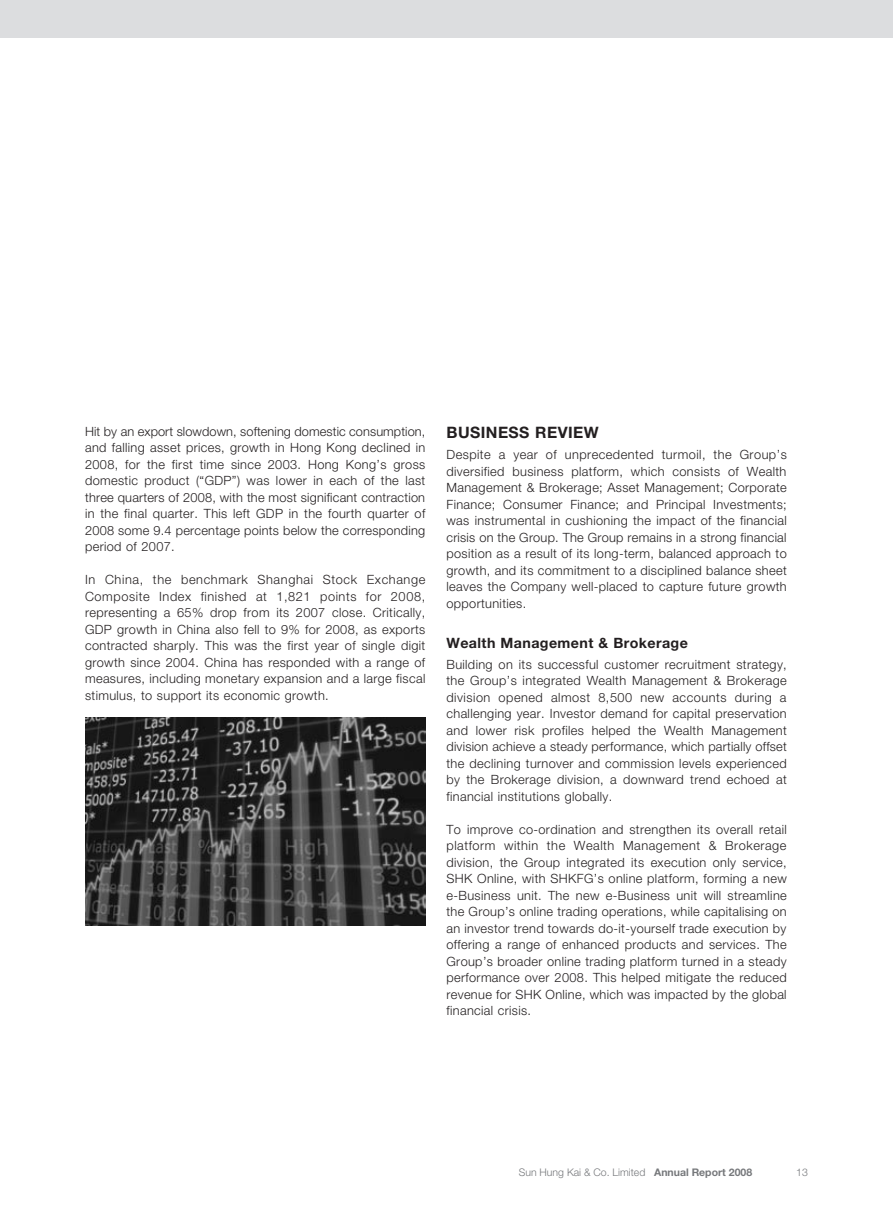
<style>
.page{position:relative;width:893px;height:1212px;background:#fff}
.page>*{position:absolute;margin:0;border:0;box-sizing:border-box;transform-origin:0 0}
._01_E_Heading_Body{font:700 15.75px "Helvetica Neue LT Std";letter-spacing:.03em;color:#231f20}
._02_E_Subheading_Bod{font:700 14.25px "Helvetica Neue LT Std";letter-spacing:.03em;color:#231f20}
._00_E_Body_Text{font:300 12.75px/16.5px "Helvetica Neue LT Std";letter-spacing:.03em;color:#231f20;text-align:justify}
.t1{font:300 10.5px "Helvetica Neue LT Std";color:#76787b}
.s1{font-weight:700}
</style>
<div class="page">
<div style="left:0;top:0;width:893px;height:37px;background:#dcdddf"></div>
<img style="left:85px;top:718px;width:340px;height:207px">
<p class="_00_E_Body_Text" style="left:85px;top:423px;width:342px">Hit by an export slowdown, softening domestic consumption, and falling asset prices, growth in Hong Kong declined in 2008, for the first time since 2003. Hong Kong’s gross domestic product (“GDP”) was lower in each of the last three quarters of 2008, with the most significant contraction in the final quarter. This left GDP in the fourth quarter of 2008 some 9.4 percentage points below the corresponding period of 2007.</p>
<p class="_00_E_Body_Text" style="left:85px;top:571px;width:342px">In China, the benchmark Shanghai Stock Exchange Composite Index finished at 1,821 points for 2008, representing a 65% drop from its 2007 close. Critically, GDP growth in China also fell to 9% for 2008, as exports contracted sharply. This was the first year of single digit growth since 2004. China has responded with a range of measures, including monetary expansion and a large fiscal stimulus, to support its economic growth.</p>
<p class="_01_E_Heading_Body" style="left:446px;top:423px;width:154px">BUSINESS REVIEW</p>
<p class="_00_E_Body_Text" style="left:446px;top:446px;width:342px">Despite a year of unprecedented turmoil, the Group’s diversified business platform, which consists of Wealth Management &amp; Brokerage; Asset Management; Corporate Finance; Consumer Finance; and Principal Investments; was instrumental in cushioning the impact of the financial crisis on the Group. The Group remains in a strong financial position as a result of its long-term, balanced approach to growth, and its commitment to a disciplined balance sheet leaves the Company well-placed to capture future growth opportunities.</p>
<p class="_02_E_Subheading_Bod" style="left:446px;top:634px;width:243px">Wealth Management &amp; Brokerage</p>
<p class="_00_E_Body_Text" style="left:446px;top:656px;width:342px">Building on its successful customer recruitment strategy, the Group’s integrated Wealth Management &amp; Brokerage division opened almost 8,500 new accounts during a challenging year. Investor demand for capital preservation and lower risk profiles helped the Wealth Management division achieve a steady performance, which partially offset the declining turnover and commission levels experienced by the Brokerage division, a downward trend echoed at financial institutions globally.</p>
<p class="_00_E_Body_Text" style="left:446px;top:821px;width:342px">To improve co-ordination and strengthen its overall retail platform within the Wealth Management &amp; Brokerage division, the Group integrated its execution only service, SHK Online, with SHKFG’s online platform, forming a new e-Business unit. The new e-Business unit will streamline the Group’s online trading operations, while capitalising on an investor trend towards do-it-yourself trade execution by offering a range of enhanced products and services. The Group’s broader online trading platform turned in a steady performance over 2008. This helped mitigate the reduced revenue for SHK Online, which was impacted by the global financial crisis.</p>
<p class="t1" style="left:519px;top:1166px;width:235px">Sun Hung Kai &amp; Co. Limited <span class="s1">Annual Report 2008</span></p>
<p class="t1" style="left:796px;top:1166px;width:13px">13</p>
</div>
